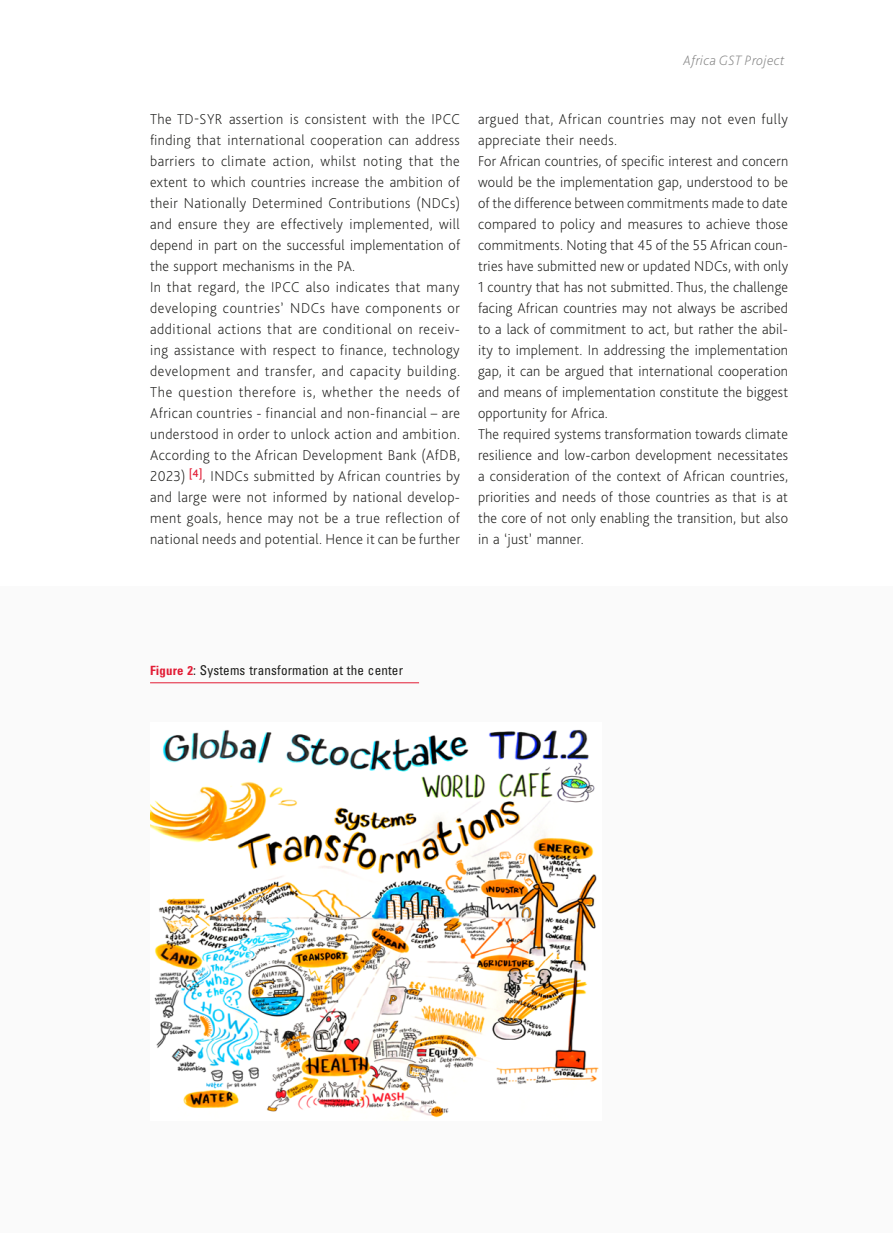
<style>
.page{position:relative;width:893px;height:1233px;background:#fff}
.page>*{position:absolute;margin:0;border:0;box-sizing:border-box;transform-origin:0 0}
._00_DDPP_Normal{font:200 15px/21px "Bliss Pro";letter-spacing:.015em;color:#1d1d1b;text-align:justify}
._00_DDPP_Normal_ext{font:200 15px/21px "Bliss Pro";letter-spacing:.03em;color:#1d1d1b;text-align:justify}
.xx_DDPP_Header{font:italic 200 14.25px "Bliss Pro";letter-spacing:.02em;color:#878787}
._40_DDPP_Fig_Label{font:condensed 13.5px "Univers LT Std";letter-spacing:.015em;color:#1d1d1b}
.s1{font-weight:700;font-size:12.75px;color:#e21c35}
</style>
<div class="page">
<div style="left:0;top:586px;width:892px;height:647px;background:#fafafa"></div>
<img style="left:150px;top:730px;width:449px;height:388px">
<hr style="left:150px;top:682px;width:269px;height:1px;background:#e21c35">
<p class="xx_DDPP_Header" style="left:683px;top:52px;width:102px">Africa GST Project</p>
<p class="_00_DDPP_Normal" style="left:150px;top:109px;width:311px">The TD-SYR assertion is consistent with the IPCC finding that international cooperation can address barriers to climate action, whilst noting that the extent to which countries increase the ambition of their Nationally Determined Contributions (NDCs) and ensure they are effectively implemented, will depend in part on the successful implementation of the support mechanisms in the PA.</p>
<p class="_00_DDPP_Normal_ext" style="left:150px;top:277px;width:311px">In that regard, the IPCC also indicates that many developing countries’ NDCs have components or additional actions that are conditional on receiv&shy;ing assistance with respect to finance, technology development and transfer, and capacity building.<br>The question therefore is, whether the needs of African countries - financial and non-financial – are understood in order to unlock action and ambition.<br>According to the African Development Bank (AfDB, 2023) <sup>[4]</sup>, INDCs submitted by African countries by and large were not informed by national develop&shy;ment goals, hence may not be a true reflection of national needs and potential. Hence it can be further</p>
<p class="_00_DDPP_Normal_ext" style="left:478px;top:109px;width:311px">argued that, African countries may not even fully appreciate their needs.</p>
<p class="_00_DDPP_Normal" style="left:478px;top:151px;width:311px">For African countries, of specific interest and concern would be the implementation gap, understood to be of the difference between commitments made to date compared to policy and measures to achieve those commitments. Noting that 45 of the 55 African coun&shy;tries have submitted new or updated NDCs, with only 1 country that has not submitted. Thus, the challenge facing African countries may not always be ascribed to a lack of commitment to act, but rather the abil&shy;ity to implement. In addressing the implementation gap, it can be argued that international cooperation and means of implementation constitute the biggest opportunity for Africa.</p>
<p class="_00_DDPP_Normal" style="left:478px;top:424px;width:311px">The required systems transformation towards climate resilience and low-carbon development necessitates a consideration of the context of African countries, priorities and needs of those countries as that is at the core of not only enabling the transition, but also in a ‘just’ manner.</p>
<p class="_40_DDPP_Fig_Label" style="left:150px;top:662px;width:254px"><span class="s1">Figure 2</span>: Systems transformation at the center</p>
</div>
